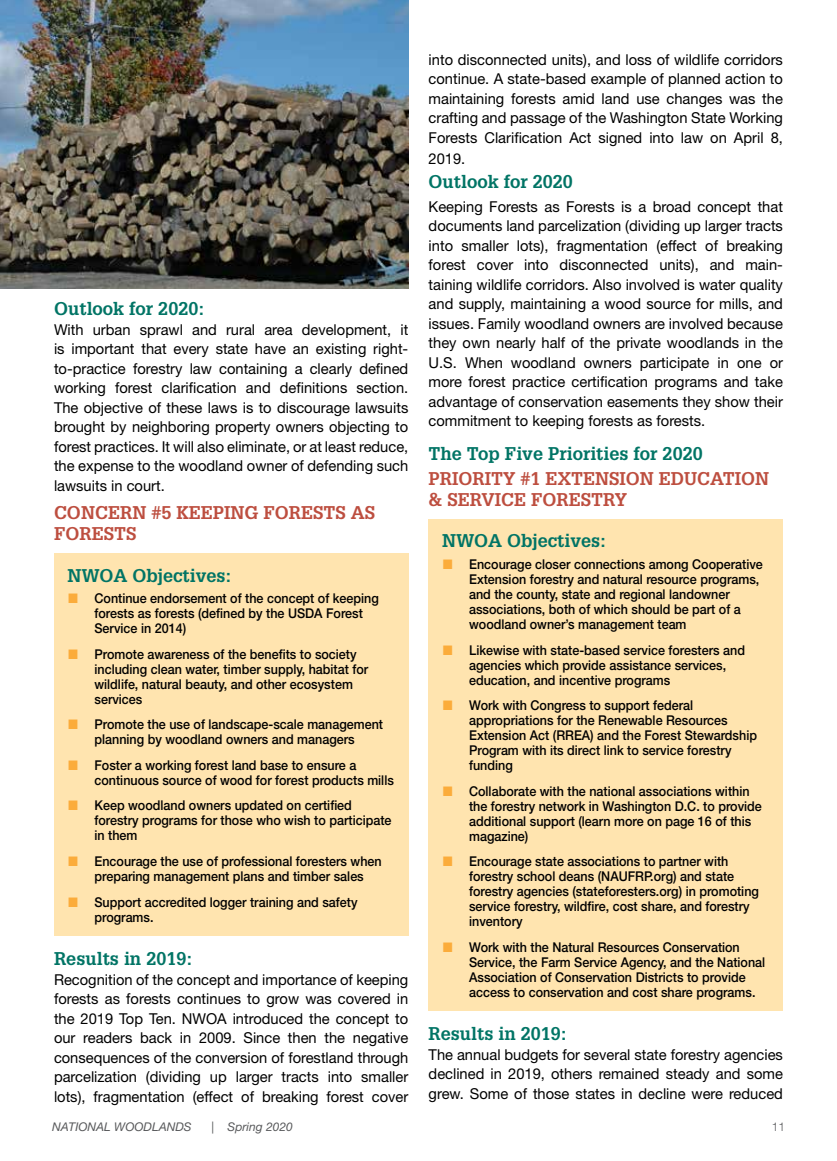
<style>
.page{position:relative;width:837px;height:1161px;background:#fff}
.page>*{position:absolute;margin:0;border:0;box-sizing:border-box;transform-origin:0 0}
.t1{font:700 18px "Glypha LT Std";color:#007465}
.t2{font:700 18px/21px "Glypha LT Std";color:#bd4e3f}
.t3{font:15px/19.5px "Helvetica Neue LT Std";color:#000;text-align:justify}
.t4{font:500 13.5px/15px "Helvetica Neue LT Std";color:#000;scale:.93 1}
.t5{font:italic 12px "Helvetica Neue LT Std";color:#58595b}
.t6{font:300 12px "Helvetica Neue LT Std";color:#58595b}
.s1{font-family:"Quirks ICG";font-weight:400;color:#fbac3b}
</style>
<div class="page">
<div style="left:54px;top:553px;width:354px;height:95px;background:#ffe4af"></div>
<div style="left:54px;top:609px;width:354px;height:110px;background:#ffe4af"></div>
<div style="left:54px;top:679px;width:354px;height:80px;background:#ffe4af"></div>
<div style="left:54px;top:720px;width:354px;height:80px;background:#ffe4af"></div>
<div style="left:54px;top:760px;width:354px;height:95px;background:#ffe4af"></div>
<div style="left:54px;top:816px;width:354px;height:80px;background:#ffe4af"></div>
<div style="left:54px;top:856px;width:354px;height:80px;background:#ffe4af"></div>
<div style="left:429px;top:519px;width:354px;height:125px;background:#ffe4af"></div>
<div style="left:429px;top:604px;width:354px;height:95px;background:#ffe4af"></div>
<div style="left:429px;top:660px;width:354px;height:125px;background:#ffe4af"></div>
<div style="left:429px;top:745px;width:354px;height:110px;background:#ffe4af"></div>
<div style="left:429px;top:816px;width:354px;height:125px;background:#ffe4af"></div>
<div style="left:429px;top:902px;width:354px;height:109px;background:#ffe4af"></div>
<img style="left:0;top:0;width:408px;height:289px">
<p class="t1" style="left:54px;top:298px;width:152px">Outlook for 2020:</p>
<p class="t3" style="left:54px;top:320px;width:356px">With urban sprawl and rural area development, it is important that every state have an existing right&shy;to-practice forestry law containing a clearly defined working forest clarification and definitions section.<br>The objective of these laws is to discourage lawsuits brought by neighboring property owners objecting to forest practices. It will also eliminate, or at least reduce, the expense to the woodland owner of defending such lawsuits in court.</p>
<p class="t2" style="left:54px;top:502px;width:323px">CONCERN #5 KEEPING FORESTS AS<br>FORESTS</p>
<p class="t1" style="left:68px;top:564px;width:166px">NWOA Objectives:</p>
<p class="t4" style="left:95px;top:591px;width:307px;text-indent:-27px"><span class="s1">d</span> Continue endorsement of the concept of keeping forests as forests (defined by the USDA Forest<br>Service in 2014)</p>
<p class="t4" style="left:95px;top:646px;width:296px;text-indent:-27px"><span class="s1">d</span> Promote awareness of the benefits to society including clean water, timber supply, habitat for wildlife, natural beauty, and other ecosystem services</p>
<p class="t4" style="left:67px;top:717px;width:341px;text-align:center"><span class="s1">d</span> Promote the use of landscape-scale management planning by woodland owners and managers</p>
<p class="t4" style="left:95px;top:757px;width:323px;text-indent:-27px"><span class="s1">d</span> Foster a working forest land base to ensure a continuous source of wood for forest products mills</p>
<p class="t4" style="left:95px;top:798px;width:321px;text-indent:-27px"><span class="s1">d</span> Keep woodland owners updated on certified forestry programs for those who wish to participate in them</p>
<p class="t4" style="left:95px;top:854px;width:310px;text-indent:-27px"><span class="s1">d</span> Encourage the use of professional foresters when preparing management plans and timber sales</p>
<p class="t4" style="left:95px;top:894px;width:284px;text-indent:-27px"><span class="s1">d</span> Support accredited logger training and safety programs.</p>
<p class="t1" style="left:54px;top:948px;width:140px">Results in 2019:</p>
<p class="t3" style="left:54px;top:969px;width:356px">Recognition of the concept and importance of keeping forests as forests continues to grow was covered in the 2019 Top Ten. NWOA introduced the concept to our readers back in 2009. Since then the negative consequences of the conversion of forestland through parcelization (dividing up larger tracts into smaller lots), fragmentation (effect of breaking forest cover</p>
<p class="t3" style="left:429px;top:49px;width:356px">into disconnected units), and loss of wildlife corridors continue. A state-based example of planned action to maintaining forests amid land use changes was the crafting and passage of the Washington State Working Forests Clarification Act signed into law on April 8,</p>
<p class="t3" style="left:429px;top:148px;width:38px">2019.</p>
<p class="t1" style="left:429px;top:171px;width:146px">Outlook for 2020</p>
<p class="t3" style="left:429px;top:196px;width:356px">Keeping Forests as Forests is a broad concept that documents land parcelization (dividing up larger tracts into smaller lots), fragmentation (effect of breaking forest cover into disconnected units), and main&shy;taining wildlife corridors. Also involved is water quality and supply, maintaining a wood source for mills, and issues. Family woodland owners are involved because they own nearly half of the private woodlands in the U.S. When woodland owners participate in one or more forest practice certification programs and take advantage of conservation easements they show their commitment to keeping forests as forests.</p>
<p class="t1" style="left:429px;top:443px;width:276px">The Top Five Priorities for 2020</p>
<p class="t2" style="left:429px;top:468px;width:342px">PRIORITY #1 EXTENSION EDUCATION &amp; SERVICE FORESTRY</p>
<p class="t1" style="left:442px;top:530px;width:166px">NWOA Objectives:</p>
<p class="t4" style="left:469px;top:557px;width:317px;text-indent:-27px"><span class="s1">d</span> Encourage closer connections among Cooperative Extension forestry and natural resource programs, and the county, state and regional landowner associations, both of which should be part of a woodland owner’s management team</p>
<p class="t4" style="left:469px;top:642px;width:298px;text-indent:-27px"><span class="s1">d</span> Likewise with state-based service foresters and agencies which provide assistance services, education, and incentive programs</p>
<p class="t4" style="left:469px;top:698px;width:311px;text-indent:-27px"><span class="s1">d</span> Work with Congress to support federal appropriations for the Renewable Resources Extension Act (RREA) and the Forest Stewardship Program with its direct link to service forestry funding</p>
<p class="t4" style="left:469px;top:783px;width:316px;text-indent:-27px"><span class="s1">d</span> Collaborate with the national associations within the forestry network in Washington D.C. to provide additional support (learn more on page 16 of this magazine)</p>
<p class="t4" style="left:469px;top:854px;width:313px;text-indent:-27px"><span class="s1">d</span> Encourage state associations to partner with forestry school deans (NAUFRP.org) and state forestry agencies (stateforesters.org) in promoting service forestry, wildfire, cost share, and forestry inventory</p>
<p class="t4" style="left:469px;top:939px;width:320px;text-indent:-27px"><span class="s1">d</span> Work with the Natural Resources Conservation Service, the Farm Service Agency, and the National Association of Conservation Districts to provide access to conservation and cost share programs.</p>
<p class="t1" style="left:429px;top:1023px;width:140px">Results in 2019:</p>
<p class="t3" style="left:429px;top:1045px;width:356px">The annual budgets for several state forestry agencies declined in 2019, others remained steady and some grew. Some of those states in decline were reduced</p>
<p class="t5" style="left:52px;top:1119px;width:141px">NATIONAL WOODLANDS</p>
<p class="t5" style="left:212px;top:1119px;width:83px">| Spring 2020</p>
<p class="t6" style="left:772px;top:1119px;width:15px">11</p>
</div>
